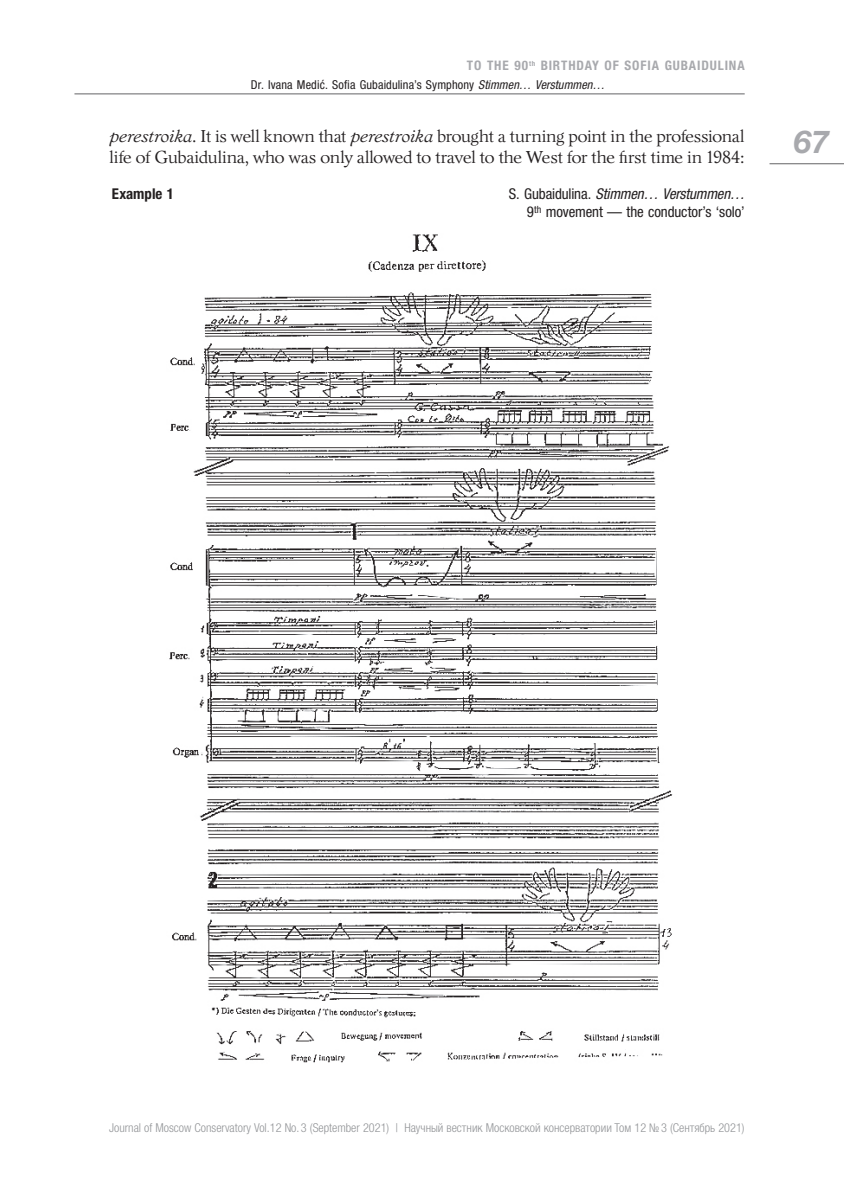
<style>
.page{position:relative;width:844px;height:1191px;background:#fff}
.page>*{position:absolute;margin:0;border:0;box-sizing:border-box;transform-origin:0 0}
.t1{font:italic 700 31.5px "Helvetica Neue LTW1 G";color:#a8a9ad}
.t2{font:17.15px/21px "Bannikova";letter-spacing:-.05em;color:#231f20}
.t3{font:condensed 14.88px/17.5px "Helvetica Neue LTW1 G";letter-spacing:-.005em;color:#231f20;text-align:right}
.t4{font:700 condensed 14.88px "Helvetica Neue LTW1 G";color:#231f20}
.t5{font:700 condensed 13.12px "Helvetica Neue LTW1 G";letter-spacing:.065em;color:#a8a9ad}
.t6{font:300 condensed 12.25px "Helvetica Neue LTW1 G";color:#939598}
.t7{font:condensed 12.25px "Helvetica Neue LTW1 G";letter-spacing:.01em;color:#231f20}
.s1{font-style:italic}
</style>
<div class="page">
<hr style="left:769px;top:163px;width:74px;height:1px;background:#636366">
<hr style="left:74px;top:94px;width:670px;height:1px;background:#636366">
<img style="left:169px;top:234px;width:504px;height:829px">
<p class="t5" style="left:467px;top:58px;width:279px">TO THE 90<sup>th</sup> BIRTHDAY OF SOFIA GUBAIDULINA</p>
<p class="t7" style="left:251px;top:78px;width:355px">Dr. Ivana Medić. Sofia Gubaidulina’s Symphony <span class="s1">Stimmen… Verstummen…</span></p>
<p class="t2" style="left:109px;top:126px;width:637px"><span class="s1">perestroika</span>. It is well known that <span class="s1">perestroika</span> brought a turning point in the professional life of Gubaidulina, who was only allowed to travel to the West for the first time in 1984:</p>
<p class="t4" style="left:112px;top:185px;width:63px">Example 1</p>
<p class="t3" style="left:508px;top:185px;width:237px">S. Gubaidulina. <span class="s1">Stimmen… Verstummen…<br></span>9<sup>th</sup> movement — the conductor’s ‘solo’</p>
<h1 class="t1" style="left:793px;top:123px;width:37px">67</h1>
<p class="t6" style="left:109px;top:1120px;width:636px">Journal of Moscow Conservatory Vol.12 No. 3 (September 2021) | Научный вестник Московской консерватории Том 12 №3 (Сентябрь 2021)</p>
</div>
